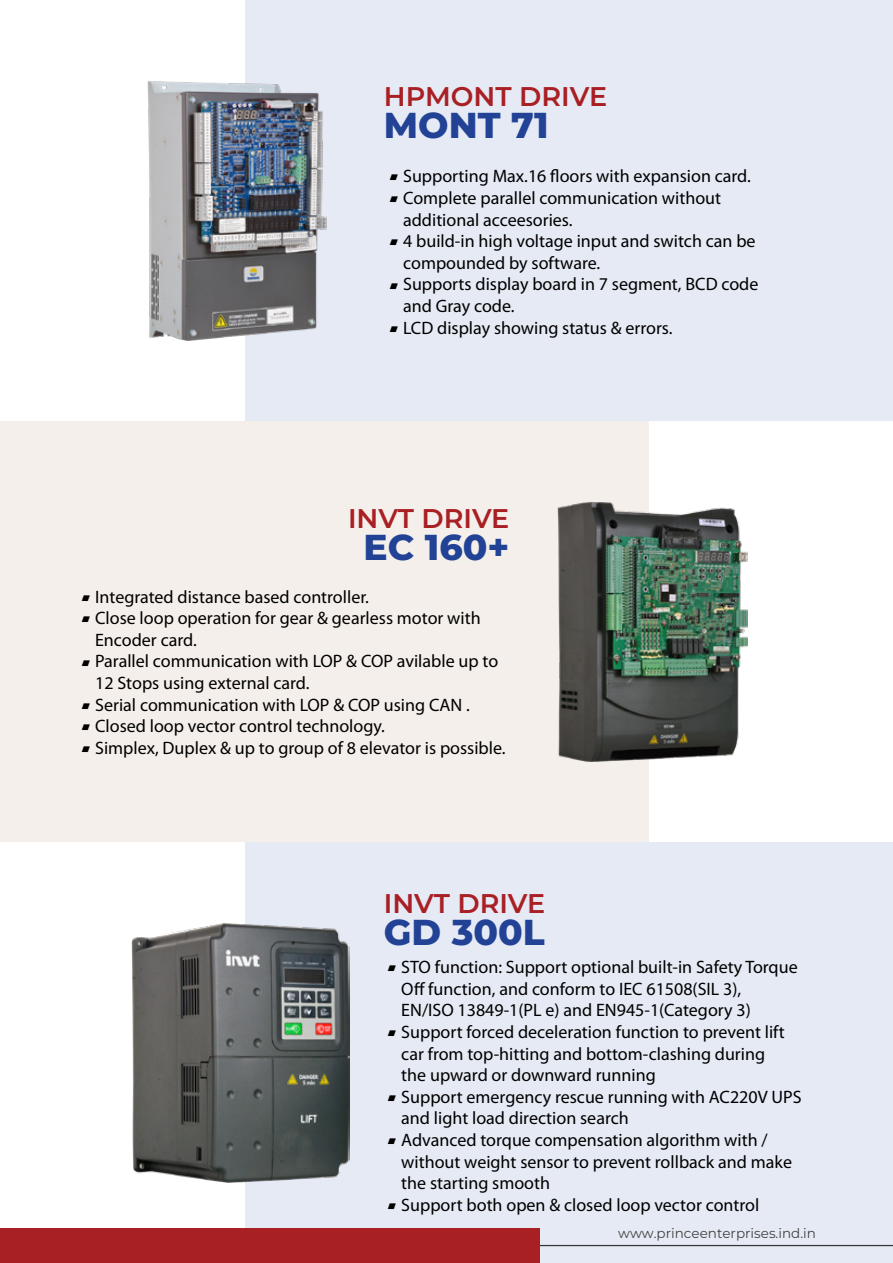
<style>
.page{position:relative;width:893px;height:1263px;background:#fff}
.page>*{position:absolute;margin:0;border:0;box-sizing:border-box;transform-origin:0 0}
.t1{font:800 36px "Montserrat";color:#214295}
.t2{font:600 27px "Montserrat";color:#a81f24}
.t3{font:18px/21.6px "Myriad Pro";color:#000}
.t4{font:100 13.5px "Montserrat";color:#404041}
</style>
<div class="page">
<div style="left:245px;top:0;width:648px;height:421px;background:#e6eaf4"></div>
<div style="left:0;top:421px;width:648px;height:421px;background:#f4efea"></div>
<div style="left:245px;top:842px;width:648px;height:421px;background:#e6eaf4"></div>
<hr style="left:536px;top:1245px;width:357px;height:1px;background:#353537">
<div style="left:0;top:1228px;width:540px;height:35px;background:#a81f24"></div>
<img style="left:147px;top:81px;width:179px;height:259px">
<img style="left:557px;top:502px;width:190px;height:259px">
<img style="left:132px;top:923px;width:217px;height:259px">
<h2 class="t2" style="left:384px;top:77px;width:225px">HPMONT DRIVE</h2>
<h1 class="t1" style="left:384px;top:98px;width:166px">MONT 71</h1>
<p class="t3" style="left:403px;top:166px;width:349px">Supporting Max.16 floors with expansion card.</p>
<p class="t3" style="left:403px;top:187px;width:319px">Complete parallel communication without additional acceesories.</p>
<p class="t3" style="left:403px;top:231px;width:354px">4 build-in high voltage input and switch can be compounded by software.</p>
<p class="t3" style="left:403px;top:274px;width:357px">Supports display board in 7 segment, BCD code and Gray code.</p>
<p class="t3" style="left:403px;top:317px;width:271px">LCD display showing status &amp; errors.</p>
<h2 class="t2" style="left:348px;top:499px;width:163px">INVT DRIVE</h2>
<h1 class="t1" style="left:363px;top:521px;width:147px">EC 160+</h1>
<p class="t3" style="left:95px;top:586px;width:275px">Integrated distance based controller.</p>
<p class="t3" style="left:95px;top:608px;width:387px">Close loop operation for gear &amp; gearless motor with<br>Encoder card.</p>
<p class="t3" style="left:95px;top:651px;width:405px">Parallel communication with LOP &amp; COP avilable up to<br>12 Stops using external card.</p>
<p class="t3" style="left:95px;top:694px;width:376px">Serial communication with LOP &amp; COP using CAN .</p>
<p class="t3" style="left:95px;top:716px;width:291px">Closed loop vector control technology.</p>
<p class="t3" style="left:95px;top:737px;width:412px">Simplex, Duplex &amp; up to group of 8 elevator is possible.</p>
<h2 class="t2" style="left:384px;top:885px;width:163px">INVT DRIVE</h2>
<h1 class="t1" style="left:384px;top:906px;width:162px">GD 300L</h1>
<p class="t3" style="left:401px;top:957px;width:398px">STO function: Support optional built-in Safety Torque<br>Off function, and conform to IEC 61508(SIL 3),<br>EN/ISO 13849-1(PL e) and EN945-1(Category 3)</p>
<p class="t3" style="left:401px;top:1021px;width:385px">Support forced deceleration function to prevent lift car from top-hitting and bottom-clashing during the upward or downward running</p>
<p class="t3" style="left:401px;top:1086px;width:402px">Support emergency rescue running with AC220V UPS and light load direction search</p>
<p class="t3" style="left:401px;top:1129px;width:392px">Advanced torque compensation algorithm with / without weight sensor to prevent rollback and make the starting smooth</p>
<p class="t3" style="left:401px;top:1194px;width:359px">Support both open &amp; closed loop vector control</p>
<p class="t4" style="left:618px;top:1224px;width:199px">www.princeenterprises.ind.in</p>
</div>
